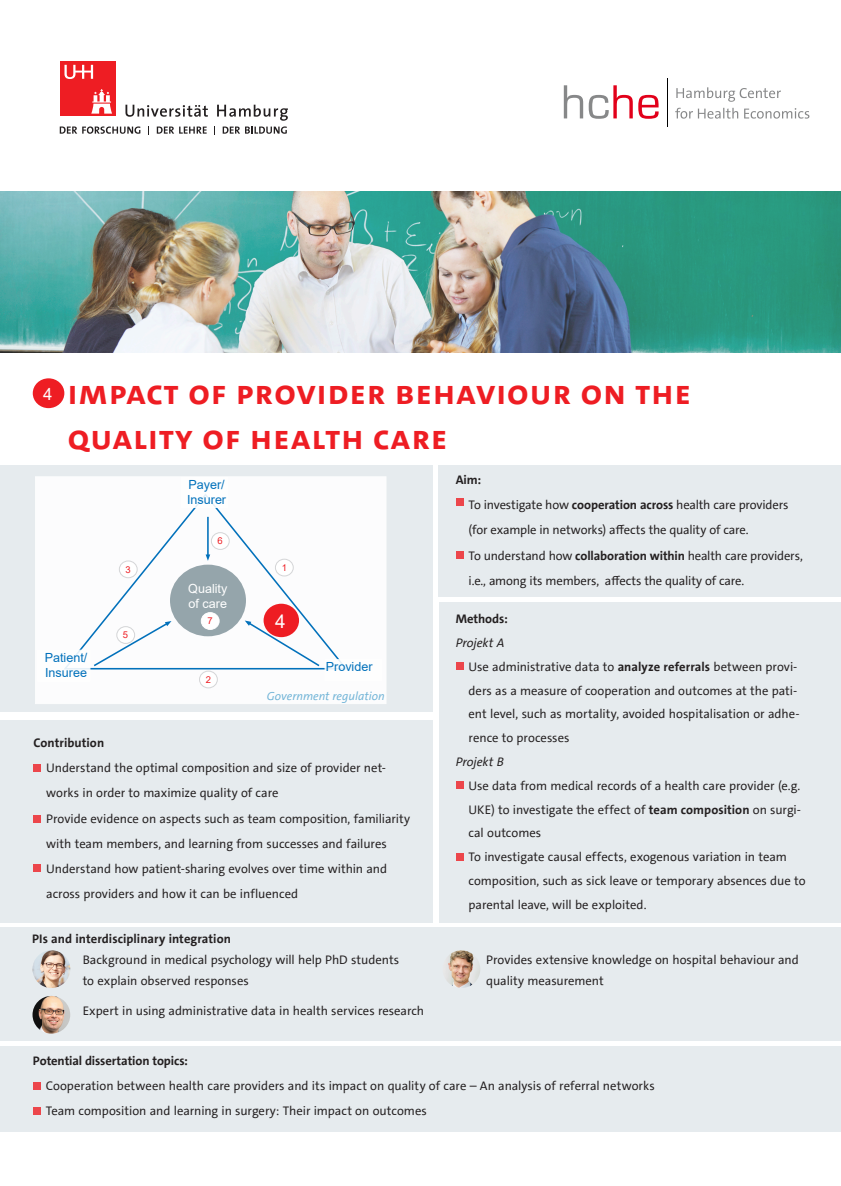
<style>
.page{position:relative;width:841px;height:1186px;background:#fff}
.page>*{position:absolute;margin:0;border:0;box-sizing:border-box;transform-origin:0 0}
.t1{font:35px/45.5px "The Sans UHH Bold Caps";letter-spacing:.03em;color:#ee1d23}
.t2{font:18.86px "Arial";color:#fff}
.t3{font:16.8px "Arial";color:#fff}
.t4{font:12.6px/23.8px "The Sans UHH";color:#231f20}
.t5{font:700 12.6px "The Sans UHH";color:#231f20}
.t6{font:italic 12.6px "The Sans UHH";color:#231f20}
.t7{font:12.56px/15.1px "Arial";color:#0271bb}
.t8{font:12.56px "Arial";color:#fff}
.t9{font:italic 11.79px "The Sans UHH";color:#71b4d7}
.t10{font:9.41px "Arial";color:#ee1d23}
.s1{font-weight:700}
</style>
<div class="page">
<div style="left:0;top:465px;width:432px;height:246px;background:#e6ebee"></div>
<div style="left:0;top:720px;width:432px;height:202px;background:#e6ebee"></div>
<svg style="left:125px;top:105px;width:83px;height:12px"></svg>
<div style="left:60px;top:61px;width:56px;height:55px;background:#ee1d23"></div>
<svg style="left:91px;top:89px;width:21px;height:25px"></svg>
<svg style="left:64px;top:65px;width:29px;height:14px"></svg>
<svg style="left:60px;top:126px;width:80px;height:8px"></svg>
<svg style="left:157px;top:126px;width:49px;height:8px"></svg>
<svg style="left:214px;top:105px;width:74px;height:29px"></svg>
<div style="left:439px;top:602px;width:401px;height:320px;background:#e6ebee"></div>
<div style="left:455px;top:781px;width:8px;height:8px;background:#ec464b"></div>
<div style="left:0;top:927px;width:840px;height:113px;background:#e6ebee"></div>
<div style="left:439px;top:465px;width:401px;height:132px;background:#e6ebee"></div>
<div style="left:456px;top:551px;width:7px;height:8px;background:#ec464b"></div>
<div style="left:456px;top:498px;width:7px;height:7px;background:#ec464b"></div>
<div style="left:0;top:1046px;width:840px;height:86px;background:#e6ebee"></div>
<div style="left:33px;top:1107px;width:8px;height:8px;background:#ec464b"></div>
<div style="left:33px;top:1081px;width:8px;height:8px;background:#ec464b"></div>
<div style="left:33px;top:764px;width:7px;height:8px;background:#ec464b"></div>
<div style="left:33px;top:815px;width:7px;height:7px;background:#ec464b"></div>
<img style="left:32px;top:996px;width:38px;height:37px;border-radius:19px">
<img style="left:32px;top:950px;width:38px;height:38px;border-radius:19px">
<img style="left:442px;top:950px;width:38px;height:38px;border-radius:19px">
<div style="left:455px;top:853px;width:8px;height:7px;background:#ec464b"></div>
<div style="left:33px;top:864px;width:8px;height:8px;background:#ec464b"></div>
<div style="left:456px;top:662px;width:7px;height:8px;background:#ec464b"></div>
<svg style="left:676px;top:87px;width:104px;height:15px"></svg>
<svg style="left:675px;top:108px;width:134px;height:11px"></svg>
<svg style="left:563px;top:85px;width:95px;height:34px"></svg>
<hr style="left:667px;top:78px;width:1px;height:48px;background:#000">
<img style="left:0;top:191px;width:840px;height:162px">
<div style="left:35px;top:476px;width:351px;height:228px;background:#fff"></div>
<svg style="left:79px;top:507px;width:260px;height:163px"></svg>
<div style="left:37px;top:650px;width:53px;height:31px;background:#fff"></div>
<div style="left:119px;top:561px;width:18px;height:17px;background:#fff;border-radius:50%"></div>
<div style="left:119px;top:560px;width:18px;height:18px;border:1px solid #d4d5d7;border-radius:50%"></div>
<div style="left:275px;top:559px;width:18px;height:17px;background:#fff;border-radius:50%"></div>
<div style="left:275px;top:559px;width:18px;height:17px;border:1px solid #d4d5d7;border-radius:50%"></div>
<div style="left:211px;top:532px;width:18px;height:17px;background:#fff;border-radius:50%"></div>
<div style="left:211px;top:532px;width:18px;height:18px;border:1px solid #d4d5d7;border-radius:50%"></div>
<div style="left:170px;top:564px;width:76px;height:72px;background:#95a5ab;border-radius:50%"></div>
<hr style="left:207px;top:517px;width:2px;height:40px;background:#0271bb">
<svg style="left:205px;top:554px;width:5px;height:7px"></svg>
<svg style="left:92px;top:621px;width:79px;height:47px"></svg>
<svg style="left:245px;top:620px;width:76px;height:48px"></svg>
<div style="left:199px;top:670px;width:19px;height:18px;border:1px solid #d4d5d7;border-radius:50%"></div>
<div style="left:263px;top:604px;width:36px;height:33px;background:#ee1d23;border-radius:50%"></div>
<div style="left:201px;top:612px;width:18px;height:17px;background:#fff;border-radius:50%"></div>
<div style="left:201px;top:612px;width:18px;height:18px;border:1px solid #fff;border-radius:50%"></div>
<div style="left:324px;top:659px;width:58px;height:22px;background:#fff"></div>
<div style="left:33px;top:378px;width:31px;height:30px;background:#ee1d23;border-radius:50%"></div>
<p class="t3" style="left:43px;top:382px;width:11px">4</p>
<p class="t1" style="left:68px;top:369px;width:624px">Impact of provider behaviour on the quality of health care</p>
<p class="t7" style="left:187px;top:476px;width:41px">Payer/<br>Insurer</p>
<p class="t10" style="left:217px;top:534px;width:7px">6</p>
<p class="t10" style="left:126px;top:563px;width:7px">3</p>
<p class="t10" style="left:282px;top:561px;width:7px">1</p>
<p class="t8" style="left:188px;top:580px;width:41px">Quality</p>
<p class="t8" style="left:188px;top:595px;width:40px">of care</p>
<p class="t5" style="left:455px;top:472px;width:27px">Aim:</p>
<p class="t4" style="left:468px;top:492px;width:321px;line-height:25.2px">To investigate how <span class="s1">cooperation across</span> health care providers (for example in networks) affects the quality of care.</p>
<p class="t4" style="left:468px;top:543px;width:335px;line-height:25.2px">To understand how <span class="s1">collaboration within</span> health care providers, i.e., among its members, affects the quality of care.</p>
<p class="t7" style="left:45px;top:650px;width:44px">Patient/<br>Insuree</p>
<p class="t10" style="left:123px;top:628px;width:7px">5</p>
<p class="t10" style="left:207px;top:614px;width:7px">7</p>
<p class="t10" style="left:206px;top:673px;width:7px">2</p>
<p class="t2" style="left:275px;top:608px;width:12px">4</p>
<p class="t7" style="left:326px;top:658px;width:48px">Provider</p>
<p class="t9" style="left:267px;top:689px;width:119px">Government regulation</p>
<p class="t5" style="left:33px;top:734px;width:72px">Contribution</p>
<p class="t4" style="left:46px;top:755px;width:341px;line-height:25.2px">Understand the optimal composition and size of provider net&shy;works in order to maximize quality of care</p>
<p class="t4" style="left:46px;top:806px;width:365px;line-height:25.2px">Provide evidence on aspects such as team composition, familiarity with team members, and learning from successes and failures</p>
<p class="t4" style="left:46px;top:857px;width:342px">Understand how patient-sharing evolves over time within and</p>
<p class="t4" style="left:46px;top:882px;width:253px">across providers and how it can be influenced</p>
<p class="t5" style="left:455px;top:611px;width:54px">Methods:</p>
<p class="t6" style="left:455px;top:634px;width:50px">Projekt A</p>
<p class="t4" style="left:468px;top:655px;width:332px">Use administrative data to <span class="s1">analyze referrals</span> between provi&shy;ders as a measure of cooperation and outcomes at the pati&shy;ent level, such as mortality, avoided hospitalisation or adhe&shy;rence to processes</p>
<p class="t6" style="left:455px;top:753px;width:50px">Projekt B</p>
<p class="t4" style="left:468px;top:774px;width:334px;text-align:justify">Use data from medical records of a health care provider (e.g.<br>UKE) to investigate the effect of <span class="s1">team composition</span> on surgi&shy;cal outcomes</p>
<p class="t4" style="left:468px;top:845px;width:338px">To investigate causal effects, exogenous variation in team composition, such as sick leave or temporary absences due to parental leave, will be exploited.</p>
<p class="t5" style="left:32px;top:930px;width:200px">PIs and interdisciplinary integration</p>
<p class="t4" style="left:83px;top:948px;width:318px">Background in medical psychology will help PhD students</p>
<p class="t4" style="left:486px;top:948px;width:314px">Provides extensive knowledge on hospital behaviour and</p>
<p class="t4" style="left:83px;top:969px;width:168px">to explain observed responses</p>
<p class="t4" style="left:486px;top:969px;width:119px">quality measurement</p>
<p class="t4" style="left:83px;top:998px;width:343px">Expert in using administrative data in health services research</p>
<p class="t5" style="left:33px;top:1052px;width:157px">Potential dissertation topics:</p>
<p class="t4" style="left:46px;top:1074px;width:610px">Cooperation between health care providers and its impact on quality of care – An analysis of referral networks</p>
<p class="t4" style="left:46px;top:1099px;width:382px">Team composition and learning in surgery: Their impact on outcomes</p>
</div>
